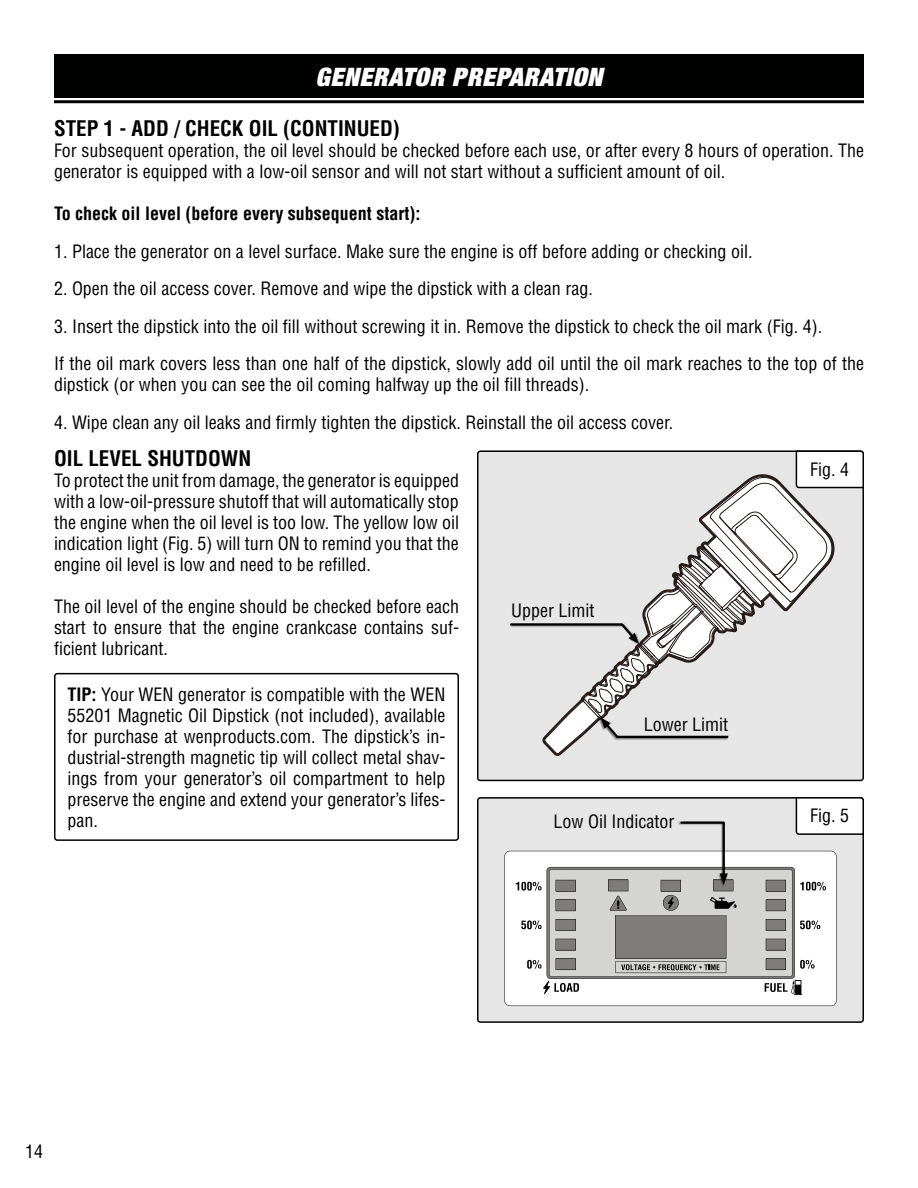
<style>
.page{position:relative;width:918px;height:1188px;background:#fff}
.page>*{position:absolute;margin:0;border:0;box-sizing:border-box;transform-origin:0 0}
.t1{font:italic 900 expanded 25.5px "Helvetica Neue";letter-spacing:.025em;color:#fff}
.t2{font:700 condensed 21px "Helvetica LT Std";color:#000}
.t3{font:condensed 18px/21px "Helvetica LT Std";color:#000;text-align:justify}
.t4{font:700 condensed 18px "Helvetica LT Std";color:#000}
.s1{font-weight:700}
</style>
<div class="page">
<div style="left:54px;top:54px;width:810px;height:44px;background:#000101"></div>
<hr style="left:54px;top:100px;width:810px;height:3px;background:#000">
<div style="left:478px;top:451px;width:385px;height:329px;background:#e5e6e5;border-radius:3px"></div>
<div style="left:477px;top:450px;width:387px;height:331px;border:2px solid #000101;border-radius:3px"></div>
<div style="left:478px;top:798px;width:385px;height:224px;background:#e5e6e5;border-radius:3px"></div>
<div style="left:477px;top:797px;width:387px;height:226px;border:2px solid #000101;border-radius:3px"></div>
<div style="left:54px;top:673px;width:405px;height:168px;border:2px solid #000;border-radius:3px"></div>
<svg style="left:545px;top:475px;width:235px;height:267px"></svg>
<svg style="left:591px;top:482px;width:243px;height:231px"></svg>
<div style="left:598px;top:717px;width:131px;height:23px;background:#000;opacity:.5"></div>
<svg style="left:600px;top:717px;width:130px;height:22px"></svg>
<div style="left:510px;top:623px;width:132px;height:23px;background:#000;opacity:.5"></div>
<svg style="left:510px;top:622px;width:129px;height:22px"></svg>
<svg style="left:795px;top:450px;width:69px;height:39px;background:#dfdfdf"></svg>
<svg style="left:504px;top:851px;width:333px;height:155px;background:#f3f4f3"></svg>
<svg style="left:516px;top:797px;width:348px;height:198px"></svg>
<h1 class="t1" style="left:316px;top:61px;width:288px">GENERATOR PREPARATION</h1>
<p class="t2" style="left:54px;top:115px;width:347px">STEP 1 - ADD / CHECK OIL (CONTINUED)</p>
<p class="t3" style="left:54px;top:140px;width:811px">For subsequent operation, the oil level should be checked before each use, or after every 8 hours of operation. The generator is equipped with a low-oil sensor and will not start without a sufficient amount of oil.</p>
<p class="t4" style="left:54px;top:202px;width:368px">To check oil level (before every subsequent start):</p>
<p class="t3" style="left:54px;top:241px;width:700px">1. Place the generator on a level surface. Make sure the engine is off before adding or checking oil.</p>
<p class="t3" style="left:54px;top:278px;width:540px">2. Open the oil access cover. Remove and wipe the dipstick with a clean rag.</p>
<p class="t3" style="left:54px;top:307px;width:812px;line-height:37.5px">3. Insert the dipstick into the oil fill without screwing it in. Remove the dipstick to check the oil mark (Fig. 4).<br>If the oil mark covers less than one half of the dipstick, slowly add oil until the oil mark reaches to the top of the</p>
<p class="t3" style="left:54px;top:374px;width:537px">dipstick (or when you can see the oil coming halfway up the oil fill threads).</p>
<p class="t3" style="left:54px;top:412px;width:621px">4. Wipe clean any oil leaks and firmly tighten the dipstick. Reinstall the oil access cover.</p>
<p class="t2" style="left:54px;top:445px;width:199px">OIL LEVEL SHUTDOWN</p>
<p class="t3" style="left:54px;top:469px;width:407px">To protect the unit from damage, the generator is equipped with a low-oil-pressure shutoff that will automatically stop the engine when the oil level is too low. The yellow low oil indication light (Fig. 5) will turn ON to remind you that the engine oil level is low and need to be refilled.</p>
<p class="t3" style="left:54px;top:595px;width:407px">The oil level of the engine should be checked before each start to ensure that the engine crankcase contains suf&shy;ficient lubricant.</p>
<p class="t3" style="left:68px;top:684px;width:380px"><span class="s1">TIP:</span> Your WEN generator is compatible with the WEN 55201 Magnetic Oil Dipstick (not included), available for purchase at wenproducts.com. The dipstick’s in&shy;dustrial-strength magnetic tip will collect metal shav&shy;ings from your generator’s oil compartment to help preserve the engine and extend your generator’s lifes&shy;pan.</p>
<p class="t3" style="left:810px;top:459px;width:40px">Fig. 4</p>
<p class="t3" style="left:511px;top:599px;width:85px">Upper Limit</p>
<p class="t3" style="left:644px;top:714px;width:86px">Lower Limit</p>
<p class="t3" style="left:810px;top:805px;width:40px">Fig. 5</p>
<p class="t3" style="left:554px;top:811px;width:122px">Low Oil Indicator</p>
<p class="t3" style="left:25px;top:1141px;width:19px">14</p>
</div>
